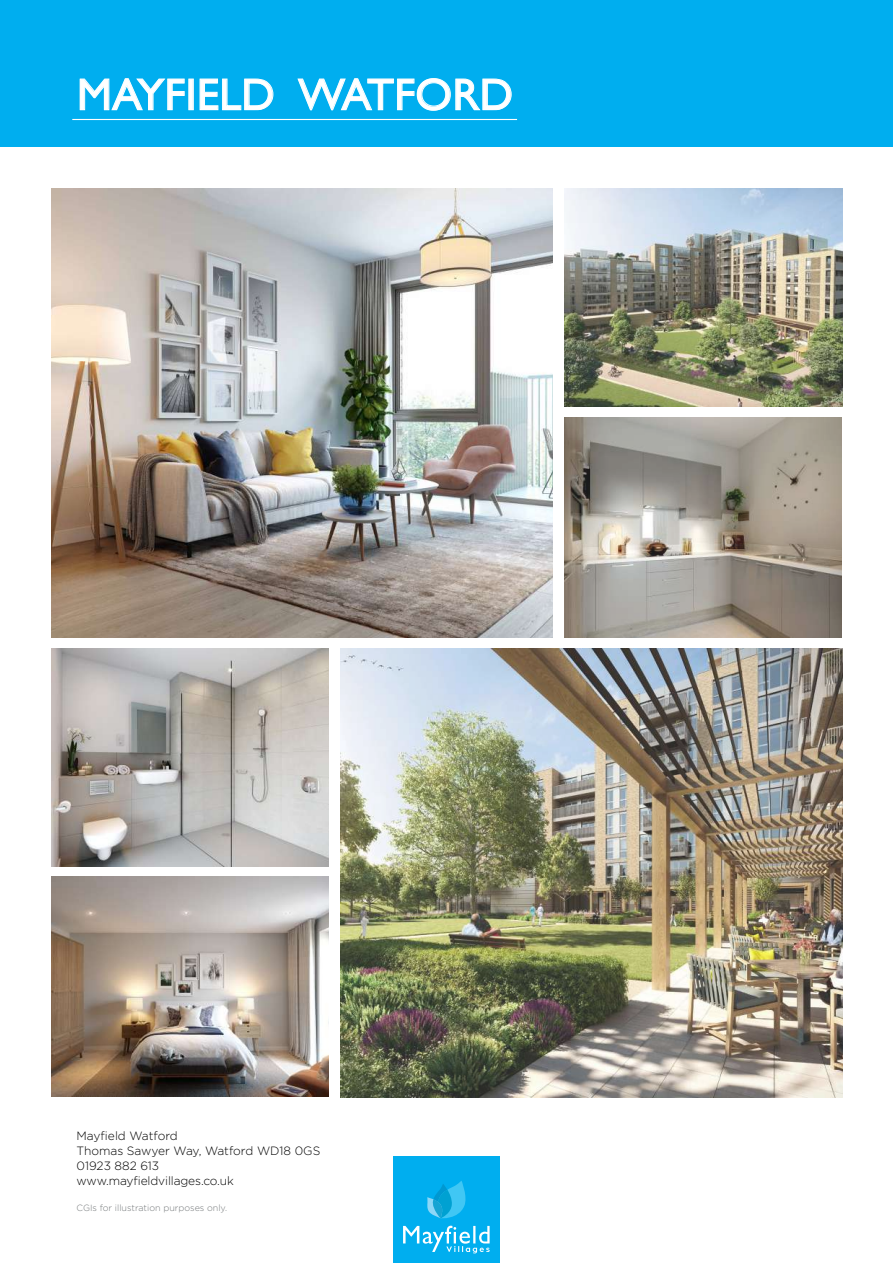
<style>
.page{position:relative;width:893px;height:1263px;background:#fff}
.page>*{position:absolute;margin:0;border:0;box-sizing:border-box;transform-origin:0 0}
.t1{font:45px "Gill Sans";color:#fff}
.t2{font:300 12px/14.7px "Gotham";letter-spacing:-.01em;color:#000}
.t3{font:300 9px "Gotham";color:#75797b}
</style>
<div class="page">
<div style="left:0;top:0;width:893px;height:147px;background:#00aeef"></div>
<div style="left:393px;top:1157px;width:107px;height:106px;background:#00aeef"></div>
<svg style="left:403px;top:1226px;width:87px;height:27px"></svg>
<svg style="left:427px;top:1181px;width:39px;height:38px"></svg>
<svg style="left:80px;top:78px;width:105px;height:32px"></svg>
<svg style="left:199px;top:78px;width:75px;height:32px"></svg>
<svg style="left:297px;top:78px;width:215px;height:33px"></svg>
<hr style="left:72px;top:119px;width:445px;height:1px;background:#fff">
<img style="left:51px;top:188px;width:502px;height:449px">
<img style="left:340px;top:648px;width:502px;height:450px">
<img style="left:565px;top:417px;width:277px;height:220px">
<img style="left:51px;top:876px;width:277px;height:220px">
<img style="left:565px;top:188px;width:277px;height:218px">
<img style="left:51px;top:648px;width:277px;height:218px">
<h1 class="t1" style="left:77px;top:68px;width:438px">MAYFIELD WATFORD</h1>
<p class="t2" style="left:77px;top:1129px;width:245px">Mayfield Watford<br>Thomas Sawyer Way, Watford WD18 0GS<br>01923 882 613<br>www.mayfieldvillages.co.uk</p>
<p class="t3" style="left:77px;top:1203px;width:152px">CGIs for illustration purposes only.</p>
</div>
